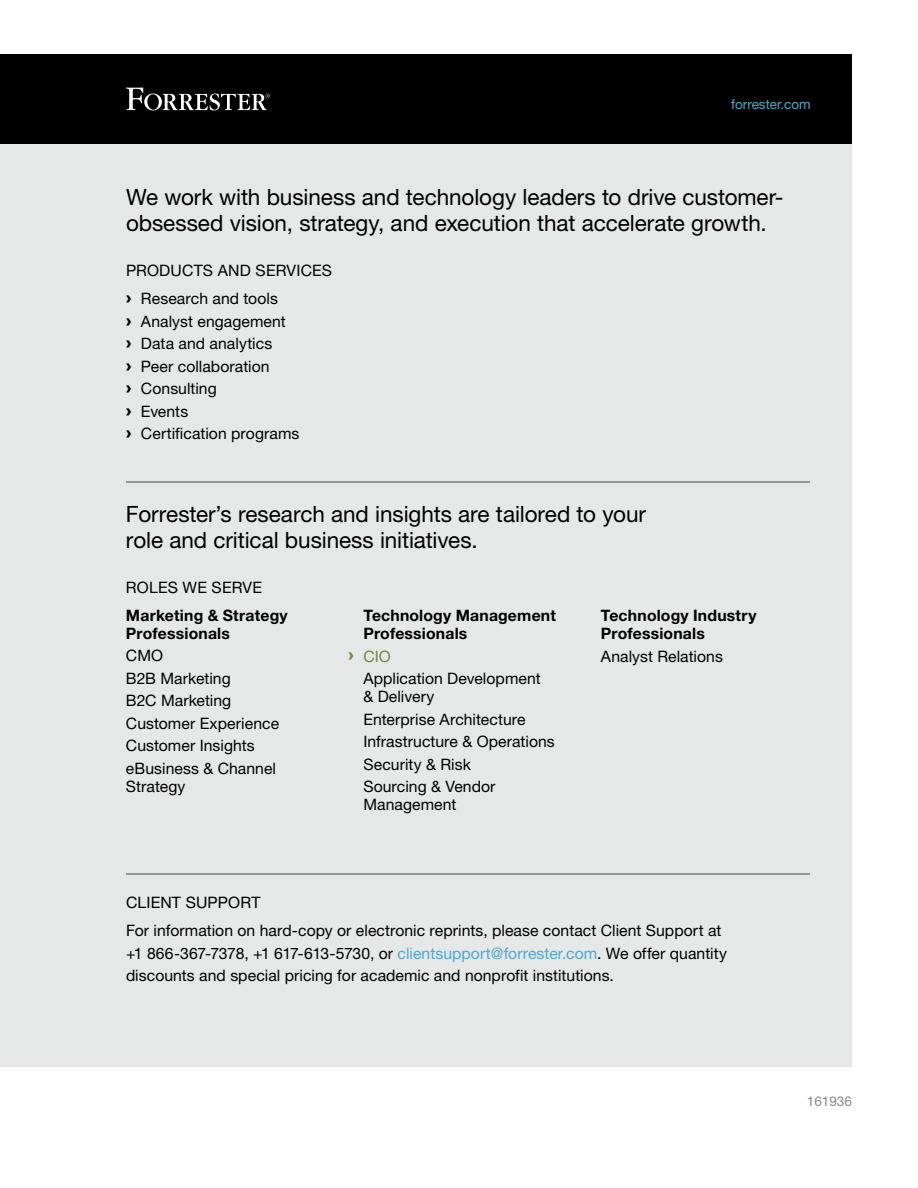
<style>
.page{position:relative;width:918px;height:1188px;background:#fff}
.page>*{position:absolute;margin:0;border:0;box-sizing:border-box;transform-origin:0 0}
.t1{font:22.5px/26.2px "Helvetica Neue LT Std";letter-spacing:-.005em;color:#000}
.t2{font:15.75px/22.5px "Helvetica Neue LT Std";letter-spacing:.005em;color:#000}
.t3{font:700 15.75px/18px "Helvetica Neue LT Std";letter-spacing:.01em;color:#000}
.t4{font:13.5px "Helvetica Neue LT Std";color:#4aaad1}
.t5{font:13.5px "Helvetica Neue LT Std";color:#87888b}
.s1{font-family:"Arial";font-weight:900}
.s2{font-family:"Arial";font-weight:900;color:#698d43}
.s3{color:#698d43}
.s4{color:#4aaad1}
</style>
<div class="page">
<div style="left:0;top:54px;width:852px;height:112px;background:#000"></div>
<div style="left:0;top:144px;width:852px;height:922px;background:#e6e7e7"></div>
<hr style="left:126px;top:482px;width:684px;height:1px;background:#929496">
<hr style="left:126px;top:873px;width:684px;height:1px;background:#929496">
<svg style="left:126px;top:88px;width:144px;height:22px"></svg>
<p class="t4" style="left:731px;top:96px;width:81px">forrester.com</p>
<h1 class="t1" style="left:126px;top:184px;width:659px">We work with business and technology leaders to drive customer&shy;obsessed vision, strategy, and execution that accelerate growth.</h1>
<p class="t2" style="left:126px;top:256px;width:208px;line-height:28.2px">Products and Services <span class="s1">›</span> Research and tools</p>
<p class="t2" style="left:126px;top:310px;width:175px"><span class="s1">›</span> Analyst engagement<br><span class="s1">›</span> Data and analytics<br><span class="s1">›</span> Peer collaboration<br><span class="s1">›</span> Consulting<br><span class="s1">›</span> Events<br><span class="s1">›</span> Certification programs</p>
<h1 class="t1" style="left:126px;top:500px;width:521px">Forrester’s research and insights are tailored to your role and critical business initiatives.</h1>
<p class="t2" style="left:126px;top:576px;width:138px">Roles We Serve</p>
<p class="t3" style="left:126px;top:606px;width:163px">Marketing &amp; Strategy<br>Professionals</p>
<p class="t2" style="left:126px;top:644px;width:155px">CMO<br>B2B Marketing<br>B2C Marketing<br>Customer Experience<br>Customer I nsights eBusiness &amp; Channel</p>
<p class="t2" style="left:126px;top:775px;width:61px">Strategy</p>
<p class="t3" style="left:363px;top:606px;width:194px">Technology Management<br>Professionals</p>
<p class="t2" style="left:363px;top:644px;width:179px;text-indent:-15px"><span class="s2">›</span> <span class="s3">CIO<br></span>Application Development</p>
<p class="t2" style="left:363px;top:685px;width:193px">&amp; Delivery<br>Enterprise Architecture<br>I nfrastructure &amp; Operations<br>Security &amp; Risk<br>Sourcing &amp; Vendor</p>
<p class="t2" style="left:363px;top:793px;width:95px">Management</p>
<p class="t3" style="left:601px;top:606px;width:157px">Technology Industry<br>Professionals</p>
<p class="t2" style="left:601px;top:644px;width:124px">Analyst Relations</p>
<p class="t2" style="left:126px;top:888px;width:597px;line-height:28.2px">Client support<br>For information on hard-copy or electronic reprints, please contact Client Support at</p>
<p class="t2" style="left:126px;top:942px;width:602px">+1 866-367-7378, +1 617-613-5730, or <span class="s4">clientsupport@forrester.com</span>. We offer quantity discounts and special pricing for academic and nonprofit institutions.</p>
<p class="t5" style="left:807px;top:1093px;width:47px">161936</p>
</div>
